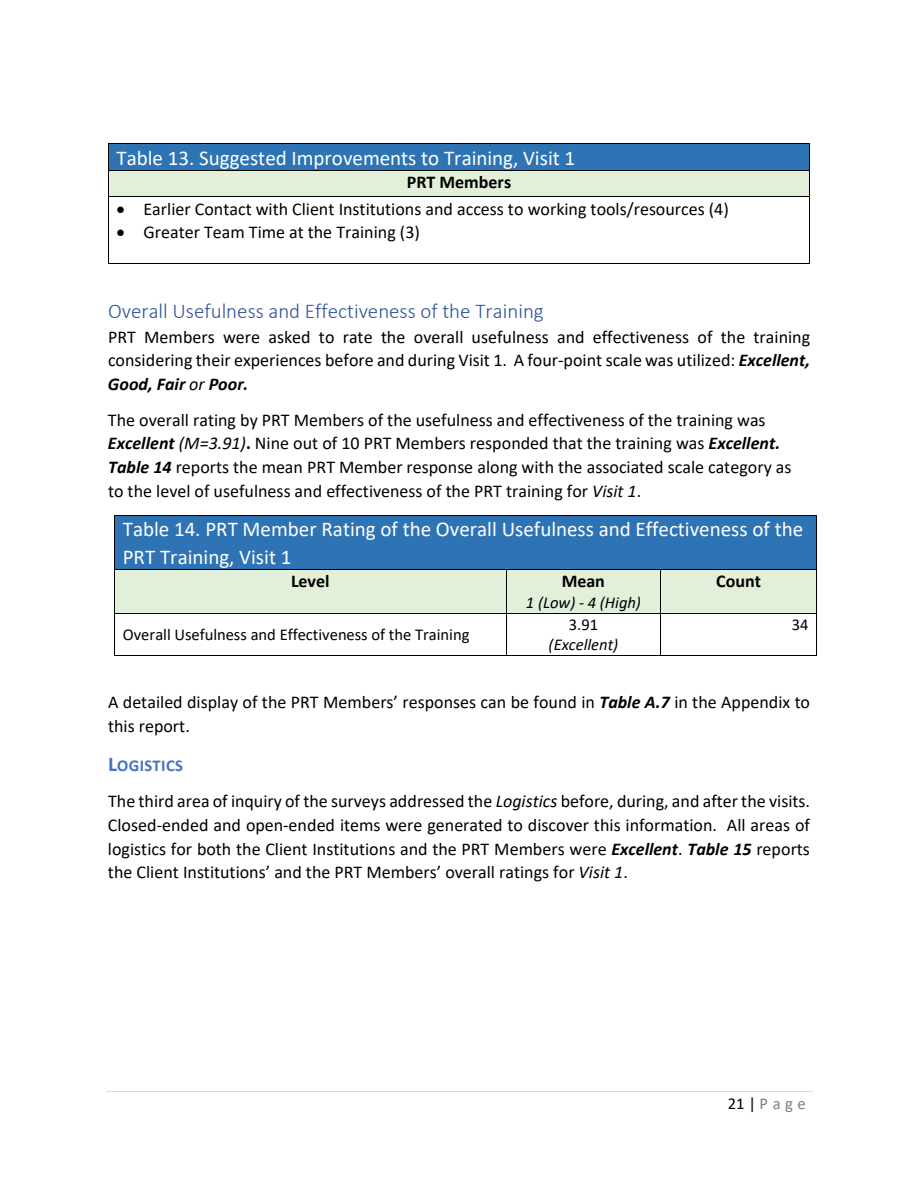
<style>
.page{position:relative;width:918px;height:1188px;background:#fff}
.page>*{position:absolute;margin:0;border:0;box-sizing:border-box;transform-origin:0 0}
.t1{font:21px/27.6px "Calibri";color:#fff}
.t2{font:300 21px "Calibri";color:#2f5496}
.t3{font:18px/23.7px "Calibri";color:#000;text-align:justify}
.t4{font:700 18px "Calibri";letter-spacing:-.005em;color:#000}
.t5{font:16.5px "Calibri";color:#000}
.t6{font:italic 16.5px/20.1px "Calibri";color:#000;text-align:center}
.t7{font:700 16.5px "Calibri";letter-spacing:.025em;color:#4472c4}
.t8{font:16.5px "Calibri";letter-spacing:.27em;color:#7f7f7f}
.s1{font-weight:700;font-style:italic}
.s2{font-style:italic}
.s3{font-weight:700}
.s4{font-style:normal}
.s5{font-size:21px}
.s6{color:#000}
</style>
<div class="page">
<hr style="left:106px;top:1092px;width:706px;height:1px;background:#d9d9d9">
<div style="left:109px;top:145px;width:700px;height:25px;background:#2e74b5"></div>
<hr style="left:109px;top:144px;width:700px;height:1px;background:#000">
<div style="left:109px;top:171px;width:700px;height:25px;background:#e2efd9"></div>
<hr style="left:109px;top:170px;width:700px;height:1px;background:#000">
<svg style="left:108px;top:144px;width:1px;height:53px"></svg>
<hr style="left:109px;top:196px;width:700px;height:1px;background:#000">
<svg style="left:809px;top:144px;width:1px;height:53px"></svg>
<hr style="left:108px;top:197px;width:1px;height:66px;background:#000">
<hr style="left:109px;top:263px;width:700px;height:1px;background:#000">
<hr style="left:809px;top:197px;width:1px;height:66px;background:#000">
<div style="left:115px;top:516px;width:701px;height:54px;background:#2e74b5"></div>
<hr style="left:115px;top:516px;width:701px;height:1px;background:#000">
<hr style="left:114px;top:516px;width:1px;height:54px;background:#000">
<hr style="left:816px;top:516px;width:1px;height:54px;background:#000">
<div style="left:115px;top:570px;width:391px;height:43px;background:#e2efd9"></div>
<div style="left:506px;top:570px;width:154px;height:43px;background:#e2efd9"></div>
<div style="left:661px;top:570px;width:155px;height:43px;background:#e2efd9"></div>
<hr style="left:115px;top:570px;width:391px;height:1px;background:#000">
<hr style="left:507px;top:570px;width:153px;height:1px;background:#000">
<hr style="left:661px;top:570px;width:155px;height:1px;background:#000">
<hr style="left:114px;top:570px;width:1px;height:43px;background:#000">
<hr style="left:506px;top:570px;width:1px;height:43px;background:#000">
<hr style="left:660px;top:570px;width:1px;height:43px;background:#000">
<hr style="left:816px;top:570px;width:1px;height:43px;background:#000">
<hr style="left:115px;top:613px;width:391px;height:1px;background:#000">
<hr style="left:507px;top:613px;width:153px;height:1px;background:#000">
<hr style="left:661px;top:613px;width:155px;height:1px;background:#000">
<hr style="left:114px;top:614px;width:1px;height:41px;background:#000">
<hr style="left:115px;top:655px;width:391px;height:1px;background:#000">
<hr style="left:506px;top:614px;width:1px;height:41px;background:#000">
<hr style="left:507px;top:655px;width:153px;height:1px;background:#000">
<hr style="left:660px;top:614px;width:1px;height:41px;background:#000">
<hr style="left:661px;top:655px;width:155px;height:1px;background:#000">
<hr style="left:816px;top:614px;width:1px;height:41px;background:#000">
<p class="t1" style="left:116px;top:143px;width:460px">Table 13. Suggested Improvements to Training, Visit 1</p>
<p class="t4" style="left:407px;top:169px;width:106px">PRT Members</p>
<p class="t3" style="left:116px;top:196px;width:614px">• Earlier Contact with Client Institutions and access to working tools/resources (4)</p>
<p class="t3" style="left:116px;top:220px;width:305px">• Greater Team Time at the Training (3)</p>
<h5 class="t2" style="left:108px;top:298px;width:437px">Overall Usefulness and Effectiveness of the Training</h5>
<p class="t3" style="left:108px;top:325px;width:704px">PRT Members were asked to rate the overall usefulness and effectiveness of the training considering their experiences before and during Visit 1. A four-point scale was utilized: <span class="s1">Excellent, Good, Fair</span> <span class="s2">or</span> <span class="s1">Poor.</span></p>
<p class="t3" style="left:108px;top:408px;width:685px;text-align:left">The overall rating by PRT Members of the usefulness and effectiveness of the training was <span class="s1">Excellent</span> <span class="s2">(M=3.91)</span><span class="s3">.</span> Nine out of 10 PRT Members responded that the training was <span class="s1">Excellent.<br>Table 14</span> reports the mean PRT Member response along with the associated scale category as to the level of usefulness and effectiveness of the PRT training for <span class="s2">Visit 1</span>.</p>
<p class="t1" style="left:123px;top:515px;width:682px">Table 14. PRT Member Rating of the Overall Usefulness and Effectiveness of the<br>PRT Training, Visit 1</p>
<p class="t4" style="left:291px;top:569px;width:40px">Level</p>
<p class="t4" style="left:562px;top:569px;width:45px">Mean</p>
<p class="t6" style="left:526px;top:592px;width:116px">1 (Low) - 4 (High)</p>
<p class="t4" style="left:716px;top:569px;width:46px">Count</p>
<p class="t5" style="left:123px;top:623px;width:348px">Overall Usefulness and Effectiveness of the Training</p>
<p class="t6" style="left:549px;top:614px;width:71px"><span class="s4">3.91 </span>(Excellent)</p>
<p class="t5" style="left:792px;top:613px;width:18px">34</p>
<p class="t3" style="left:108px;top:690px;width:704px">A detailed display of the PRT Members’ responses can be found in <span class="s1">Table A.7</span> in the Appendix to this report.</p>
<h3 class="t7" style="left:108px;top:753px;width:77px"><span class="s5">L</span>OGISTICS</h3>
<p class="t3" style="left:108px;top:789px;width:704px">The third area of inquiry of the surveys addressed the <span class="s2">Logistics</span> before, during, and after the visits.<br>Closed-ended and open-ended items were generated to discover this information. All areas of logistics for both the Client Institutions and the PRT Members were <span class="s1">Excellent</span>. <span class="s1">Table 15</span> reports the Client Institutions’ and the PRT Members’ overall ratings for <span class="s2">Visit 1</span>.</p>
<p class="t8" style="left:728px;top:1092px;width:79px"><span class="s6">21|</span> Page</p>
</div>
